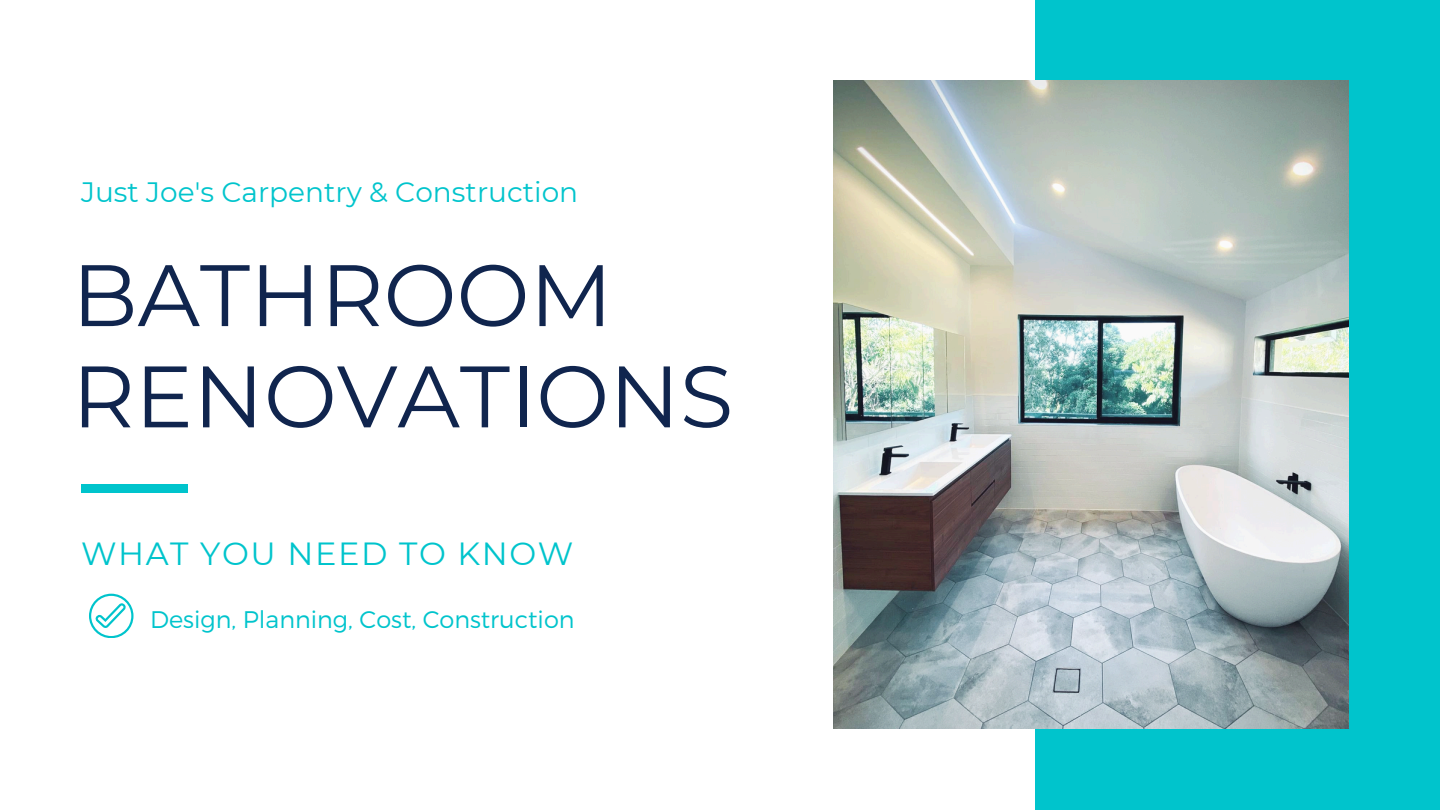
<style>
.page{position:relative;width:1440px;height:810px;background:#fff}
.page>*{position:absolute;margin:0;border:0;box-sizing:border-box;transform-origin:0 0}
.t1{font:87px/101.2px "Montserrat";color:#10254e}
.t2{font:32px "Montserrat";letter-spacing:.05em;color:#00c4cc}
.t3{font:28px "Montserrat";color:#00c4cc}
.t4{font:300 24px "Montserrat";color:#00c4cc}
</style>
<div class="page">
<div style="left:1035px;top:0;width:405px;height:810px;background:#00c4cc"></div>
<div style="left:81px;top:484px;width:107px;height:9px;background:#00c4cc"></div>
<svg style="left:89px;top:594px;width:45px;height:44px"></svg>
<img style="left:834px;top:81px;width:515px;height:648px">
<p class="t3" style="left:81px;top:175px;width:499px">Just Joe's Carpentry &amp; Construction</p>
<h2 class="t1" style="left:72px;top:244px;width:663px">BATHROOM<br>RENOVATIONS</h2>
<h3 class="t2" style="left:81px;top:534px;width:494px">WHAT YOU NEED TO KNOW</h3>
<p class="t4" style="left:150px;top:604px;width:426px">Design, Planning, Cost, Construction</p>
</div>
